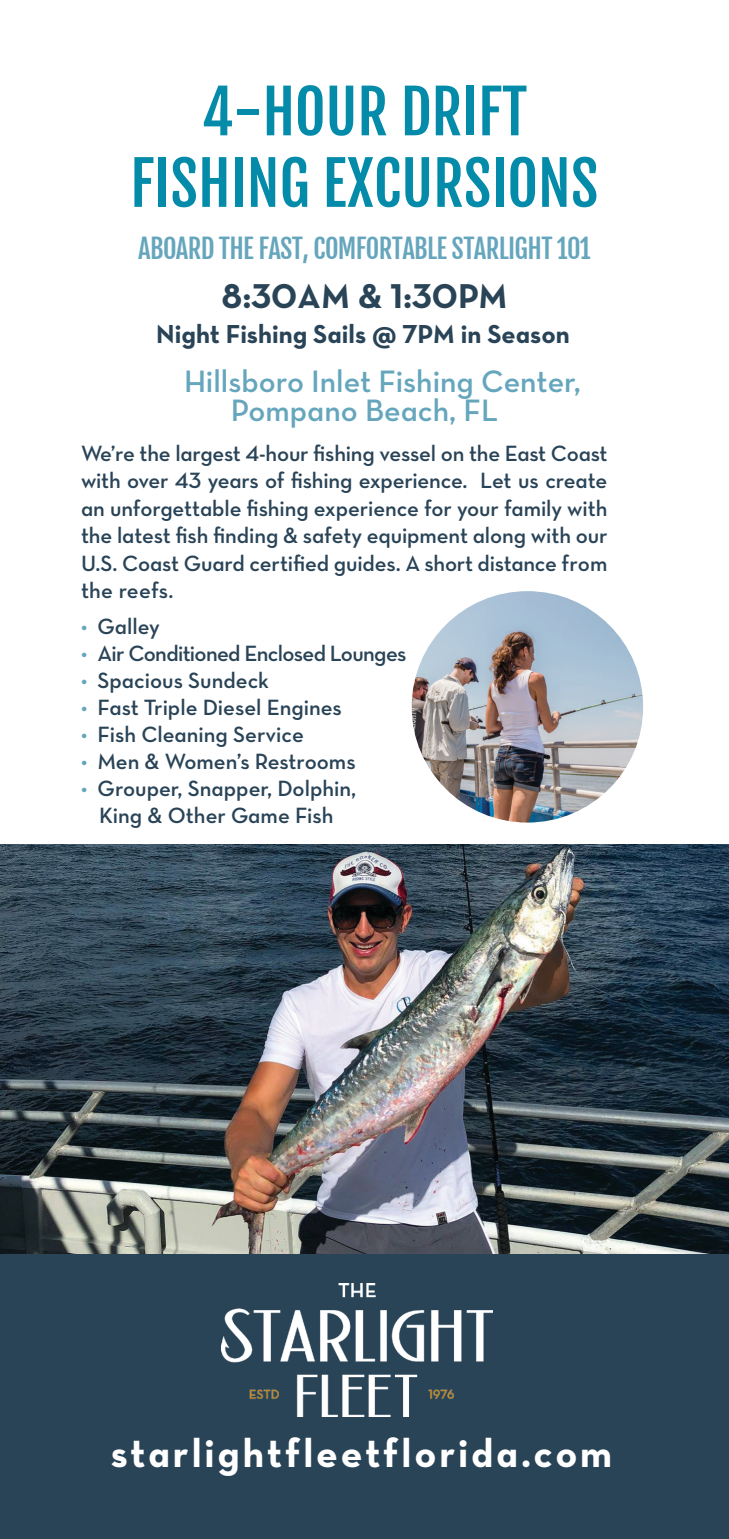
<style>
.page{position:relative;width:729px;height:1539px;background:#fff}
.page>*{position:absolute;margin:0;border:0;box-sizing:border-box;transform-origin:0 0}
.t1{font:59.62px/71.5px "Fjalla One";color:#038ba9;text-align:center}
.t2{font:40.5px "Neutra Text Bold Alt";letter-spacing:.07em;color:#fff}
.t3{font:35.1px "Neutra Text Bold Alt";color:#294357}
.t4{font:31.5px/29.2px "Neutra Text Demi Alt";color:#65a6bd;text-align:center}
.t5{font:26.55px "Fjalla One";letter-spacing:-.025em;color:#65a6bd}
.t6{font:26.55px "Neutra Text Bold Alt";color:#294357}
.t7{font:22.5px/27.4px "Neutra Text Demi Alt";color:#294357;text-align:justify}
.t8{font:22.5px "Neutra Text Demi Alt";letter-spacing:-.03em;color:#294357}
.s1{color:#fff}
.s2{color:#65a6bd}
</style>
<div class="page">
<div style="left:0;top:1042px;width:729px;height:497px;background:#294357"></div>
<img style="left:411px;top:590px;width:233px;height:234px;border-radius:117px">
<img style="left:221px;top:1283px;width:271px;height:134px">
<img style="left:0;top:845px;width:729px;height:409px">
<h1 class="t1" style="left:130px;top:76px;width:470px">4-HOUR DRIFT<br>FISHING EXCURSIONS</h1>
<p class="t5" style="left:138px;top:232px;width:454px">ABOARD THE FAST, COMFORTABLE STARLIGHT 101</p>
<h3 class="t3" style="left:221px;top:275px;width:288px">8:30AM &amp; 1:30PM</h3>
<p class="t6" style="left:156px;top:317px;width:415px">Night Fishing Sails @ 7PM in Season</p>
<h3 class="t4" style="left:148px;top:366px;width:434px"><span class="s1">Hil</span>Hillsboro Inlet Fishing Center,<br>Pompano Beach, FL</h3>
<p class="t7" style="left:81px;top:439px;width:528px">We’re the largest 4-hour fishing vessel on the East Coast with over 43 years of fishing experience. Let us create an unforgettable fishing experience for your family with the latest fish finding &amp; safety equipment along with our U.S. Coast Guard certified guides. A short distance from the reefs.</p>
<p class="t7" style="left:81px;top:612px;width:80px"><span class="s2">•</span> Galley</p>
<p class="t8" style="left:81px;top:640px;width:327px"><span class="s2">•</span> Air Conditioned Enclosed Lounges</p>
<p class="t7" style="left:81px;top:666px;width:190px"><span class="s2">•</span> Spacious Sundeck</p>
<p class="t7" style="left:81px;top:693px;width:262px"><span class="s2">•</span> Fast Triple Diesel Engines</p>
<p class="t7" style="left:81px;top:720px;width:224px"><span class="s2">•</span> Fish Cleaning Service</p>
<p class="t7" style="left:81px;top:747px;width:276px"><span class="s2">•</span> Men &amp; Women’s Restrooms</p>
<p class="t7" style="left:81px;top:775px;width:277px;text-align:center"><span class="s2">•</span> Grouper, Snapper, Dolphin,<br>King &amp; Other Game Fish</p>
<h2 class="t2" style="left:111px;top:1428px;width:503px">starlightfleetflorida.com</h2>
</div>
